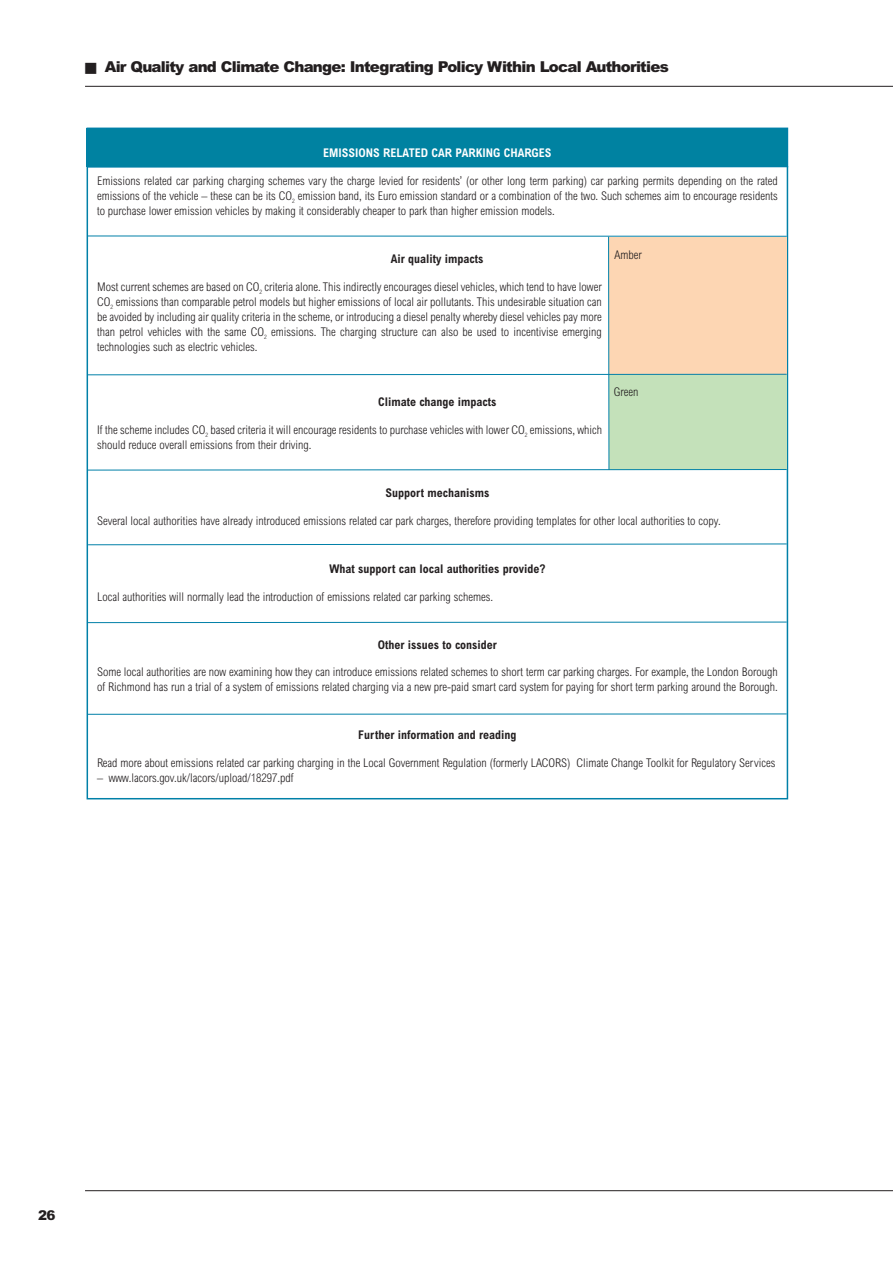
<style>
.page{position:relative;width:893px;height:1263px;background:#fff}
.page>*{position:absolute;margin:0;border:0;box-sizing:border-box;transform-origin:0 0}
.t1{font:900 15px "Arial";letter-spacing:-.05em;color:#231f20}
.t2{font:900 13.5px "Arial";color:#231f20}
.t3{font:300 condensed 12px/15px "Arial";color:#231f20;text-align:justify}
.t4{font:700 condensed 12px "Arial";color:#231f20}
.t5{font:700 condensed 12px "Arial";color:#fff}
</style>
<div class="page">
<div style="left:87px;top:128px;width:701px;height:39px;background:#0082a1"></div>
<hr style="left:85px;top:1190px;width:808px;height:1px;background:#231f20">
<hr style="left:85px;top:86px;width:808px;height:1px;background:#231f20">
<hr style="left:88px;top:166px;width:700px;height:1px;background:#0080a8">
<svg style="left:87px;top:543px;width:700px;height:2px"></svg>
<hr style="left:87px;top:713px;width:700px;height:2px;background:#0080a8">
<svg style="left:86px;top:621px;width:701px;height:2px"></svg>
<div style="left:610px;top:374px;width:177px;height:95px;background:#c4e1ba"></div>
<div style="left:609px;top:237px;width:178px;height:137px;background:#fdd6b3"></div>
<svg style="left:87px;top:469px;width:700px;height:2px"></svg>
<svg style="left:87px;top:373px;width:700px;height:3px"></svg>
<hr style="left:608px;top:237px;width:1px;height:233px;background:#0080a8">
<hr style="left:88px;top:236px;width:699px;height:1px;background:#0080a8">
<p class="t1" style="left:85px;top:61px;width:585px">■ Air Quality and Climate Change: Integrating Policy Within Local Authorities</p>
<p class="t5" style="left:323px;top:149px;width:230px">EMISSIONS RELATED CAR PARKING CHARGES</p>
<p class="t3" style="left:97px;top:174px;width:682px">Emissions related car parking charging schemes vary the charge levied for residents’ (or other long term parking) car parking permits depending on the rated emissions of the vehicle – these can be its CO<sub>2</sub> emission band, its Euro emission standard or a combination of the two. Such schemes aim to encourage residents to purchase lower emission vehicles by making it considerably cheaper to park than higher emission models.</p>
<p class="t4" style="left:391px;top:254px;width:94px">Air quality impacts</p>
<p class="t3" style="left:97px;top:280px;width:506px">Most current schemes are based on CO<sub>2</sub> criteria alone. This indirectly encourages diesel vehicles, which tend to have lower CO<sub>2</sub> emissions than comparable petrol models but higher emissions of local air pollutants. This undesirable situation can be avoided by including air quality criteria in the scheme, or introducing a diesel penalty whereby diesel vehicles pay more than petrol vehicles with the same CO<sub>2</sub> emissions. The charging structure can also be used to incentivise emerging technologies such as electric vehicles.</p>
<p class="t3" style="left:614px;top:248px;width:29px">Amber</p>
<p class="t3" style="left:614px;top:386px;width:26px">Green</p>
<p class="t4" style="left:378px;top:398px;width:120px">Climate change impacts</p>
<p class="t3" style="left:97px;top:423px;width:506px">If the scheme includes CO<sub>2</sub> based criteria it will encourage residents to purchase vehicles with lower CO<sub>2</sub> emissions, which should reduce overall emissions from their driving.</p>
<p class="t4" style="left:385px;top:488px;width:105px">Support mechanisms</p>
<p class="t3" style="left:97px;top:514px;width:625px">Several local authorities have already introduced emissions related car park charges, therefore providing templates for other local authorities to copy.</p>
<p class="t4" style="left:329px;top:564px;width:217px">What support can local authorities provide?</p>
<p class="t3" style="left:97px;top:590px;width:397px">Local authorities will normally lead the introduction of emissions related car parking schemes.</p>
<p class="t4" style="left:378px;top:640px;width:121px">Other issues to consider</p>
<p class="t3" style="left:97px;top:666px;width:682px">Some local authorities are now examining how they can introduce emissions related schemes to short term car parking charges. For example, the London Borough of Richmond has run a trial of a system of emissions related charging via a new pre-paid smart card system for paying for short term parking around the Borough.</p>
<p class="t4" style="left:358px;top:731px;width:160px">Further information and reading</p>
<p class="t3" style="left:97px;top:756px;width:680px">Read more about emissions related car parking charging in the Local Government Regulation (formerly LACORS) Climate Change Toolkit for Regulatory Services</p>
<p class="t3" style="left:97px;top:771px;width:198px">– www.lacors.gov.uk/lacors/upload/18297.pdf</p>
<p class="t2" style="left:38px;top:1210px;width:19px">26</p>
</div>
